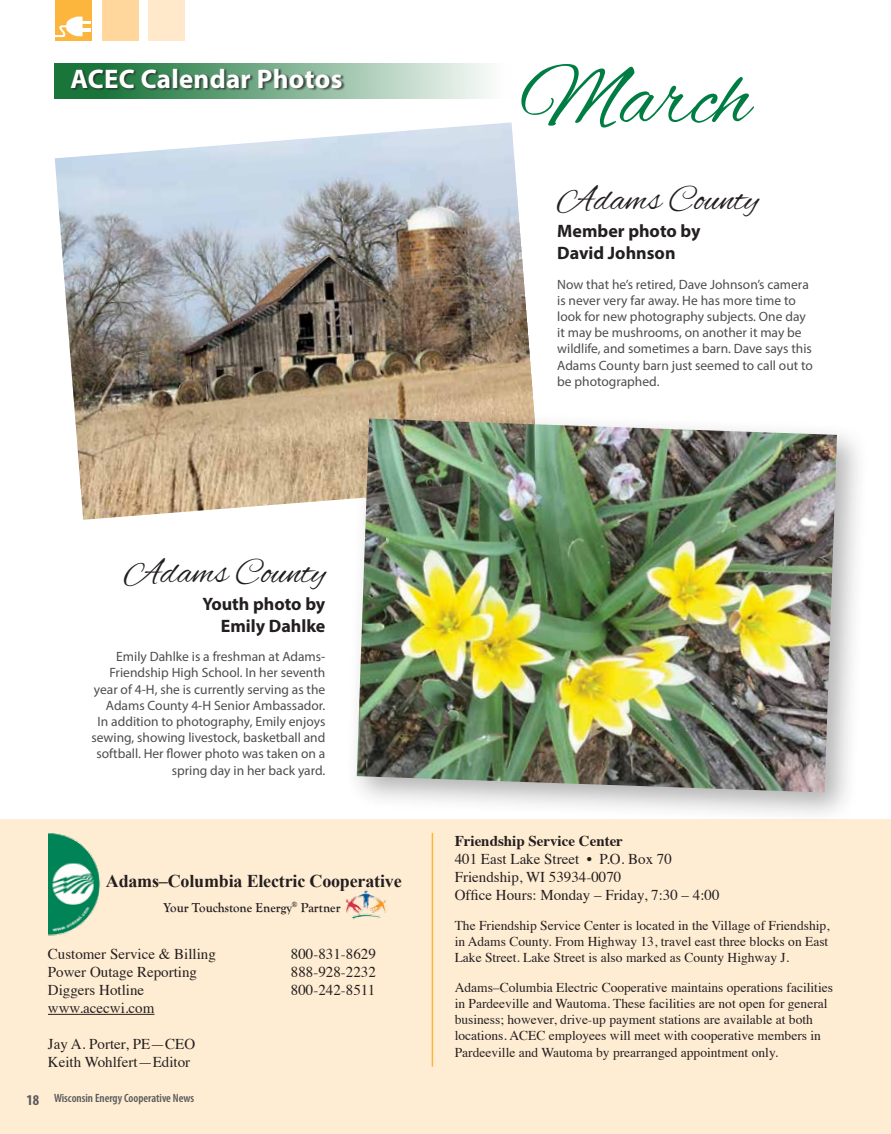
<style>
.page{position:relative;width:891px;height:1134px;background:#fff}
.page>*{position:absolute;margin:0;border:0;box-sizing:border-box;transform-origin:0 0}
.t1{font:88.5px "Alex Brush";color:#007d43}
.t2{font:36px "Alex Brush";color:#231f20}
.t3{font:700 27px "Myriad Pro";letter-spacing:.01em;color:#fff}
.t4{font:700 18px/21.6px "Myriad Pro";color:#231f20;text-align:right}
.t5{font:700 18px "Times New Roman";letter-spacing:-.01em;color:#231f20}
.t6{font:15px/18px "Times";color:#231f20}
.t7{font:700 15px "Times";color:#231f20}
.t8{font:13.5px/16.2px "Myriad Pro";color:#4d4d4f;text-align:right}
.t9{font:13.5px/16.2px "Times";color:#231f20;text-align:justify}
.t10{font:700 13.5px "Goudy Old Style T";color:#231f20;scale:.95 1}
.t11{font:600 condensed 12px "Myriad Pro";color:#58595b}
.s1{font-weight:700;font-size:15px}
</style>
<div class="page">
<div style="left:0;top:820px;width:891px;height:314px;background:#ffedd3"></div>
<div style="left:56px;top:0;width:36px;height:40px;background:#fcb53d"></div>
<div style="left:102px;top:0;width:37px;height:40px;background:#ffd79c"></div>
<div style="left:148px;top:0;width:37px;height:40px;background:#ffe9ca"></div>
<hr style="left:432px;top:833px;width:1px;height:234px;background:#fcb53d">
<svg style="left:55px;top:17px;width:35px;height:20px"></svg>
<img style="left:49px;top:833px;width:338px;height:103px">
<hr style="left:48px;top:1014px;width:106px;height:1px;background:#231f20">
<svg style="left:55px;top:63px;width:434px;height:35px;background:#92bda2"></svg>
<div style="left:71px;top:69px;width:274px;height:22px;background:#231f20;opacity:.75"></div>
<img style="left:55px;top:122px;width:479px;height:398px">
<div style="left:345px;top:407px;width:525px;height:418px;background:#231f20;opacity:.35"></div>
<img style="left:357px;top:419px;width:480px;height:373px">
<h3 class="t3" style="left:70px;top:61px;width:273px">ACEC Calendar Photos</h3>
<h1 class="t1" style="left:520px;top:49px;width:232px">March</h1>
<h2 class="t2" style="left:557px;top:179px;width:203px">Adams County</h2>
<h3 class="t4" style="left:557px;top:220px;width:145px;text-align:left">Member photo by<br>David Johnson</h3>
<p class="t8" style="left:557px;top:276px;width:257px;text-align:left">Now that he’s retired, Dave Johnson’s camera is never very far away. He has more time to look for new photography subjects. One day it may be mushrooms, on another it may be wildlife, and sometimes a barn. Dave says this Adams County barn just seemed to call out to be photographed.</p>
<h2 class="t2" style="left:124px;top:552px;width:203px">Adams County</h2>
<h3 class="t4" style="left:203px;top:592px;width:124px">Youth photo by<br>Emily Dahlke</h3>
<p class="t8" style="left:92px;top:648px;width:235px">Emily Dahlke is a freshman at Adams-Friendship High School. In her seventh year of 4-H, she is currently serving as the Adams County 4-H Senior Ambassador.<br>In addition to photography, Emily enjoys sewing, showing livestock, basketball and softball. Her flower photo was taken on a spring day in her back yard.</p>
<h3 class="t5" style="left:106px;top:868px;width:297px">Adams–Columbia Electric Cooperative</h3>
<p class="t10" style="left:164px;top:900px;width:188px">Your Touchstone Energy<sup>®</sup> Partner</p>
<p class="t6" style="left:48px;top:944px;width:169px">Customer Service &amp; Billing</p>
<p class="t6" style="left:291px;top:944px;width:86px">800-831-8629</p>
<p class="t6" style="left:48px;top:962px;width:151px">Power Outage Reporting</p>
<p class="t6" style="left:291px;top:962px;width:86px">888-928-2232</p>
<p class="t6" style="left:48px;top:980px;width:98px">Diggers Hotline</p>
<p class="t6" style="left:291px;top:980px;width:86px">800-242-8511</p>
<p class="t6" style="left:48px;top:998px;width:108px">www.acecwi.com</p>
<p class="t6" style="left:48px;top:1034px;width:149px">Jay A. Porter, PE—CEO<br>Keith Wohlfert—Editor</p>
<p class="t11" style="left:27px;top:1091px;width:169px"><span class="s1">18</span> Wisconsin Energy Cooperative News</p>
<p class="t7" style="left:455px;top:827px;width:170px">Friendship Service Center</p>
<p class="t6" style="left:455px;top:849px;width:266px">401 East Lake Street • P.O. Box 70<br>Friendship, WI 53934-0070<br>Office Hours: Monday – Friday, 7:30 – 4:00</p>
<p class="t9" style="left:455px;top:916px;width:377px">The Friendship Service Center is located in the Village of Friendship, in Adams County. From Highway 13, travel east three blocks on East Lake Street. Lake Street is also marked as County Highway J.</p>
<p class="t9" style="left:455px;top:978px;width:380px;text-align:left">Adams–Columbia Electric Cooperative maintains operations facilities in Pardeeville and Wautoma. These facilities are not open for general business; however, drive-up payment stations are available at both locations. ACEC employees will meet with cooperative members in Pardeeville and Wautoma by prearranged appointment only.</p>
</div>
